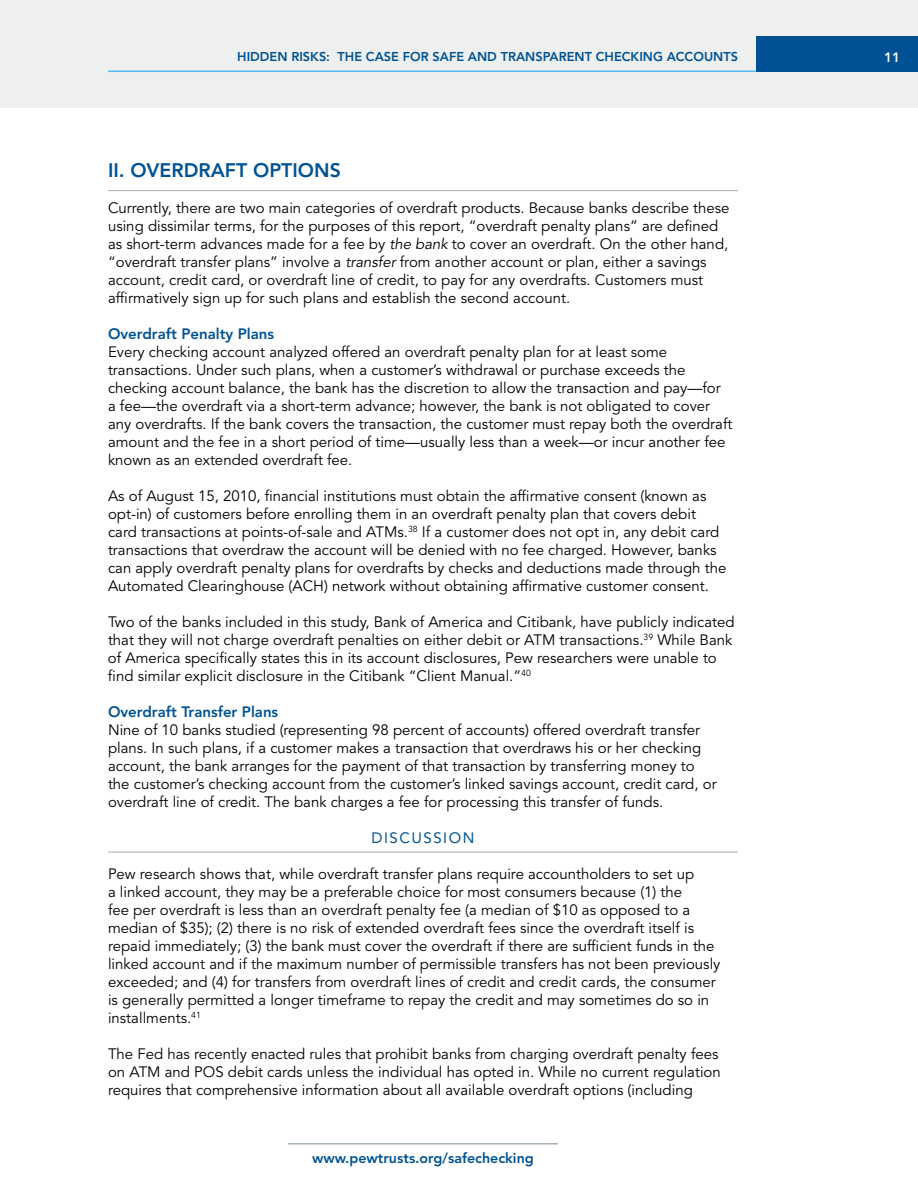
<style>
.page{position:relative;width:918px;height:1188px;background:#fff}
.page>*{position:absolute;margin:0;border:0;box-sizing:border-box;transform-origin:0 0}
.t1{font:800 19.5px "Avenir LT Std";color:#005295}
.t2{font:15px/18px "Avenir LT Std";color:#000}
.t3{font:800 15px "Avenir LT Std";color:#005295}
.t4{font:15px "Avenir LT Std";letter-spacing:.1em;color:#005295}
.t5{font:800 14.25px "Avenir LT Std";color:#005295}
.t6{font:800 13.5px "Avenir LT Std";color:#fff}
.t7{font:800 12.75px "Avenir LT Std";color:#005295}
.s1{font-style:italic}
</style>
<div class="page">
<div style="left:0;top:0;width:918px;height:108px;background:#eeefef"></div>
<div style="left:756px;top:36px;width:162px;height:36px;background:#005295"></div>
<hr style="left:108px;top:71px;width:648px;height:1px;background:#54bceb">
<hr style="left:288px;top:1143px;width:270px;height:1px;background:#a5b4ac">
<hr style="left:108px;top:190px;width:630px;height:1px;background:#a5b4ac">
<hr style="left:108px;top:852px;width:630px;height:1px;background:#a5b4ac">
<p class="t7" style="left:237px;top:50px;width:440px">Hidden Risks: Th e Case for Safe and Transparent Ch ecking Acc</p>
<p class="t7" style="left:693px;top:50px;width:46px">ounts</p>
<p class="t6" style="left:884px;top:49px;width:17px">11</p>
<h1 class="t1" style="left:108px;top:158px;width:234px">II . Overdraft Options</h1>
<p class="t2" style="left:108px;top:199px;width:623px">Currently, there are two main categories of overdraft products. Because banks describe these using dissimilar terms, for the purposes of this report, “overdraft penalty plans” are defined as short-term advances made for a fee by <span class="s1">the bank</span> to cover an overdraft. On the other hand, “overdraft transfer plans” involve a <span class="s1">transfer</span> from another account or plan, either a savings account, credit card, or overdraft line of credit, to pay for any overdrafts. Customers must affirmatively sign up for such plans and establish the second account.</p>
<p class="t3" style="left:108px;top:325px;width:168px">Overdraft Penalty Plans</p>
<p class="t2" style="left:108px;top:343px;width:626px">Every checking account analyzed offered an overdraft penalty plan for at least some transactions. Under such plans, when a customer’s withdrawal or purchase exceeds the checking account balance, the bank has the discretion to allow the transaction and pay—for<br>a fee—the overdraft via a short-term advance; however, the bank is not obligated to cover any overdrafts. If the bank covers the transaction, the customer must repay both the overdraft amount and the fee in a short period of time—usually less than a week—or incur another fee known as an extended overdraft fee.</p>
<p class="t2" style="left:108px;top:487px;width:620px">As of August 15, 2010, financial institutions must obtain the affirmative consent (known as opt-in) of customers before enrolling them in an overdraft penalty plan that covers debit card transactions at points-of-sale and ATMs.<sup>38</sup> If a customer does not opt in, any debit card transactions that overdraw the account will be denied with no fee charged. However, banks can apply overdraft penalty plans for overdrafts by checks and deductions made through the Automated Clearinghouse (ACH) network without obtaining affirmative customer consent.</p>
<p class="t2" style="left:108px;top:613px;width:628px">Two of the banks included in this study, Bank of America and Citibank, have publicly indicated that they will not charge overdraft penalties on either debit or ATM transactions.<sup>39</sup> While Bank of America specifically states this in its account disclosures, Pew researchers were unable to find similar explicit disclosure in the Citibank “Client Manual.”<sup>40</sup></p>
<p class="t3" style="left:108px;top:703px;width:172px">Overdraft Transfer Plans</p>
<p class="t2" style="left:108px;top:721px;width:610px">Nine of 10 banks studied (representing 98 percent of accounts) offered overdraft transfer plans. In such plans, if a customer makes a transaction that overdraws his or her checking account, the bank arranges for the payment of that transaction by transferring money to the customer’s checking account from the customer’s linked savings account, credit card, or overdraft line of credit. The bank charges a fee for processing this transfer of funds.</p>
<p class="t4" style="left:372px;top:829px;width:104px">DISCUSSION</p>
<p class="t2" style="left:108px;top:865px;width:614px">Pew research shows that, while overdraft transfer plans require accountholders to set up<br>a linked account, they may be a preferable choice for most consumers because (1) the<br>fee per overdraft is less than an overdraft penalty fee (a median of $10 as opposed to a median of $35); (2) there is no risk of extended overdraft fees since the overdraft itself is repaid immediately; (3) the bank must cover the overdraft if there are sufficient funds in the linked account and if the maximum number of permissible transfers has not been previously exceeded; and (4) for transfers from overdraft lines of credit and credit cards, the consumer is generally permitted a longer timeframe to repay the credit and may sometimes do so in installments.<sup>41</sup></p>
<p class="t2" style="left:108px;top:1045px;width:614px">The Fed has recently enacted rules that prohibit banks from charging overdraft penalty fees on ATM and POS debit cards unless the individual has opted in. While no current regulation requires that comprehensive information about all available overdraft options (including</p>
<p class="t5" style="left:312px;top:1149px;width:223px">www.pewtrusts.org/safechecking</p>
</div>
